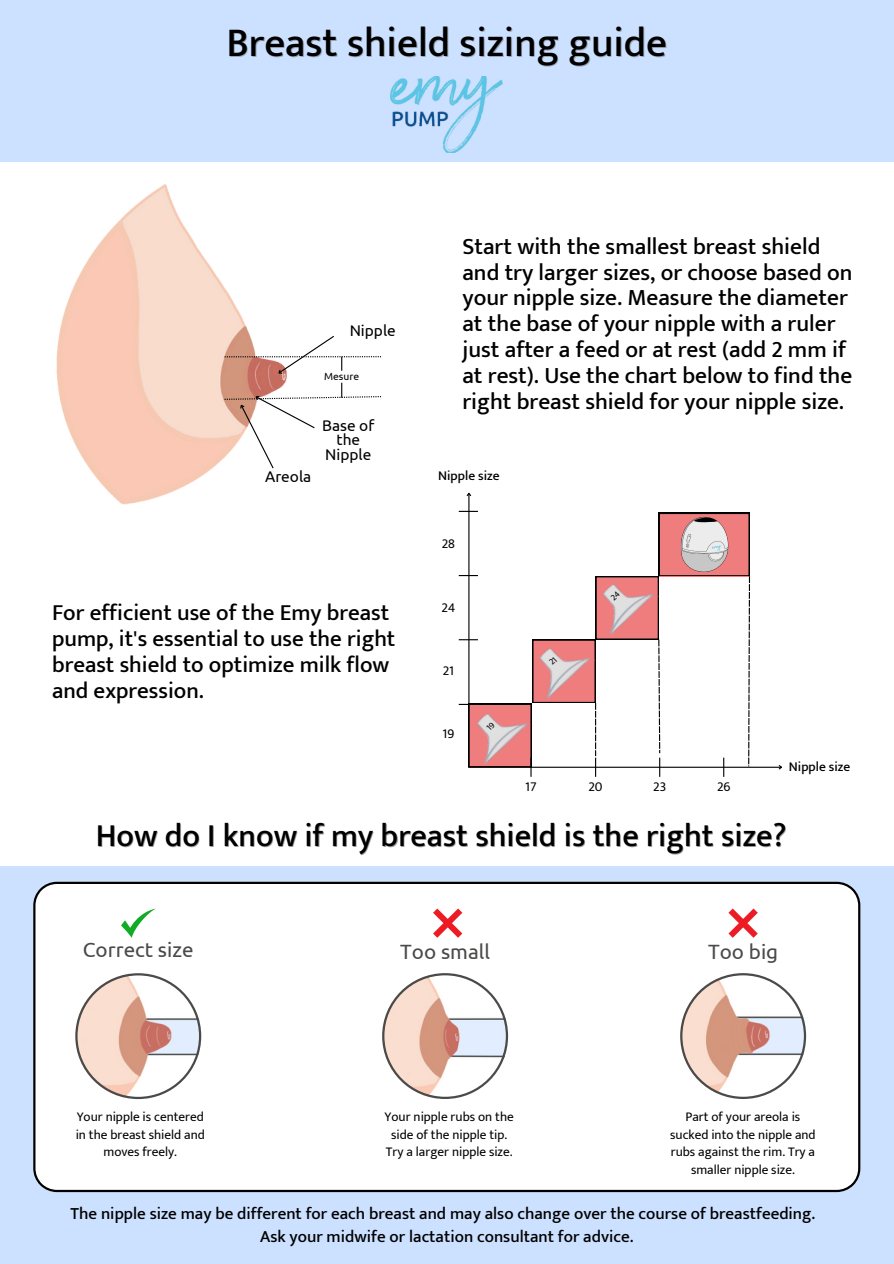
<style>
.page{position:relative;width:894px;height:1264px;background:#fff}
.page>*{position:absolute;margin:0;border:0;box-sizing:border-box;transform-origin:0 0}
.t1{font:500 40.95px "Mukta Vaani";color:#000}
.t2{font:500 32.25px "Mukta Vaani";color:#000}
.t3{font:500 23.25px/25.8px "Mukta Vaani";color:#000}
.t4{font:500 22.95px/25.8px "Mukta Vaani";color:#000}
.t5{font:20.7px "Ubuntu";color:#4a4a49}
.t6{font:500 16.95px/23.7px "Mukta Vaani";color:#000;text-align:center}
.t7{font:15.45px/14.5px "Ubuntu";color:#000;text-align:center}
.t8{font:500 13.35px "Mukta Vaani";color:#000}
.t9{font:13.35px "Mukta Vaani";color:#000}
.t10{font:13.2px/17.5px "Mukta Vaani";color:#000;text-align:center}
.t11{font:10.35px "Ubuntu";color:#000}
</style>
<div class="page">
<div style="left:0;top:866px;width:893px;height:397px;background:#cce1ff"></div>
<div style="left:33px;top:881px;width:827px;height:311px;background:#fff"></div>
<svg style="left:382px;top:973px;width:126px;height:125px;background:#e9dad6"></svg>
<svg style="left:433px;top:908px;width:29px;height:29px"></svg>
<svg style="left:75px;top:973px;width:126px;height:126px;background:#e9d7d2"></svg>
<svg style="left:121px;top:908px;width:35px;height:29px"></svg>
<svg style="left:680px;top:973px;width:125px;height:125px;background:#e7d8d3"></svg>
<svg style="left:728px;top:908px;width:29px;height:29px"></svg>
<div style="left:0;top:0;width:893px;height:161px;background:#cce1ff"></div>
<img style="left:390px;top:76px;width:113px;height:77px">
<img style="left:56px;top:184px;width:231px;height:321px">
<svg style="left:224px;top:335px;width:157px;height:42px"></svg>
<svg style="left:224px;top:383px;width:157px;height:86px"></svg>
<hr style="left:468px;top:493px;width:1px;height:274px;background:#000">
<svg style="left:466px;top:492px;width:6px;height:5px"></svg>
<hr style="left:468px;top:766px;width:313px;height:1px;background:#000">
<svg style="left:777px;top:765px;width:5px;height:5px"></svg>
<svg style="left:458px;top:511px;width:291px;height:265px"></svg>
<p class="t1" style="left:226px;top:18px;width:442px">Breast shield sizing guide</p>
<h6 class="t7" style="left:349px;top:323px;width:48px">Nipple</h6>
<h6 class="t11" style="left:324px;top:370px;width:37px">Mesure</h6>
<h3 class="t7" style="left:265px;top:469px;width:48px">Areola</h3>
<h3 class="t7" style="left:322px;top:418px;width:54px">Base of the<br>Nipple</h3>
<h4 class="t4" style="left:52px;top:599px;width:345px">For efficient use of the Emy breast pump, it's essential to use the right breast shield to optimize milk flow and expression.</h4>
<p class="t3" style="left:462px;top:233px;width:391px">Start with the smallest breast shield and try larger sizes, or choose based on your nipple size. Measure the diameter at the base of your nipple with a ruler just after a feed or at rest (add 2 mm if at rest). Use the chart below to find the right breast shield for your nipple size.</p>
<p class="t8" style="left:438px;top:467px;width:63px">Nipple size</p>
<p class="t9" style="left:441px;top:536px;width:15px">28</p>
<p class="t9" style="left:441px;top:599px;width:15px">24</p>
<p class="t9" style="left:442px;top:662px;width:13px">21</p>
<p class="t9" style="left:442px;top:725px;width:13px">19</p>
<p class="t9" style="left:525px;top:778px;width:13px">17</p>
<p class="t9" style="left:588px;top:778px;width:16px">20</p>
<p class="t9" style="left:653px;top:778px;width:15px">23</p>
<p class="t9" style="left:716px;top:778px;width:15px">26</p>
<p class="t8" style="left:788px;top:758px;width:63px">Nipple size</p>
<p class="t2" style="left:96px;top:816px;width:692px">How do I know if my breast shield is the right size?</p>
<p class="t5" style="left:83px;top:938px;width:112px">Correct size</p>
<h2 class="t10" style="left:76px;top:1107px;width:131px">Your nipple is centered in the breast shield and moves freely.</h2>
<p class="t5" style="left:400px;top:940px;width:91px">Too small</p>
<p class="t10" style="left:384px;top:1107px;width:131px">Your nipple rubs on the side of the nipple tip.<br>Try a larger nipple size.</p>
<p class="t5" style="left:707px;top:940px;width:72px">Too big</p>
<h4 class="t10" style="left:670px;top:1107px;width:147px">Part of your areola is sucked into the nipple and rubs against the rim. Try a smaller nipple size.</h4>
<p class="t6" style="left:71px;top:1200px;width:746px">The nipple size may be different for each breast and may also change over the course of breastfeeding.<br>Ask your midwife or lactation consultant for advice.</p>
</div>
